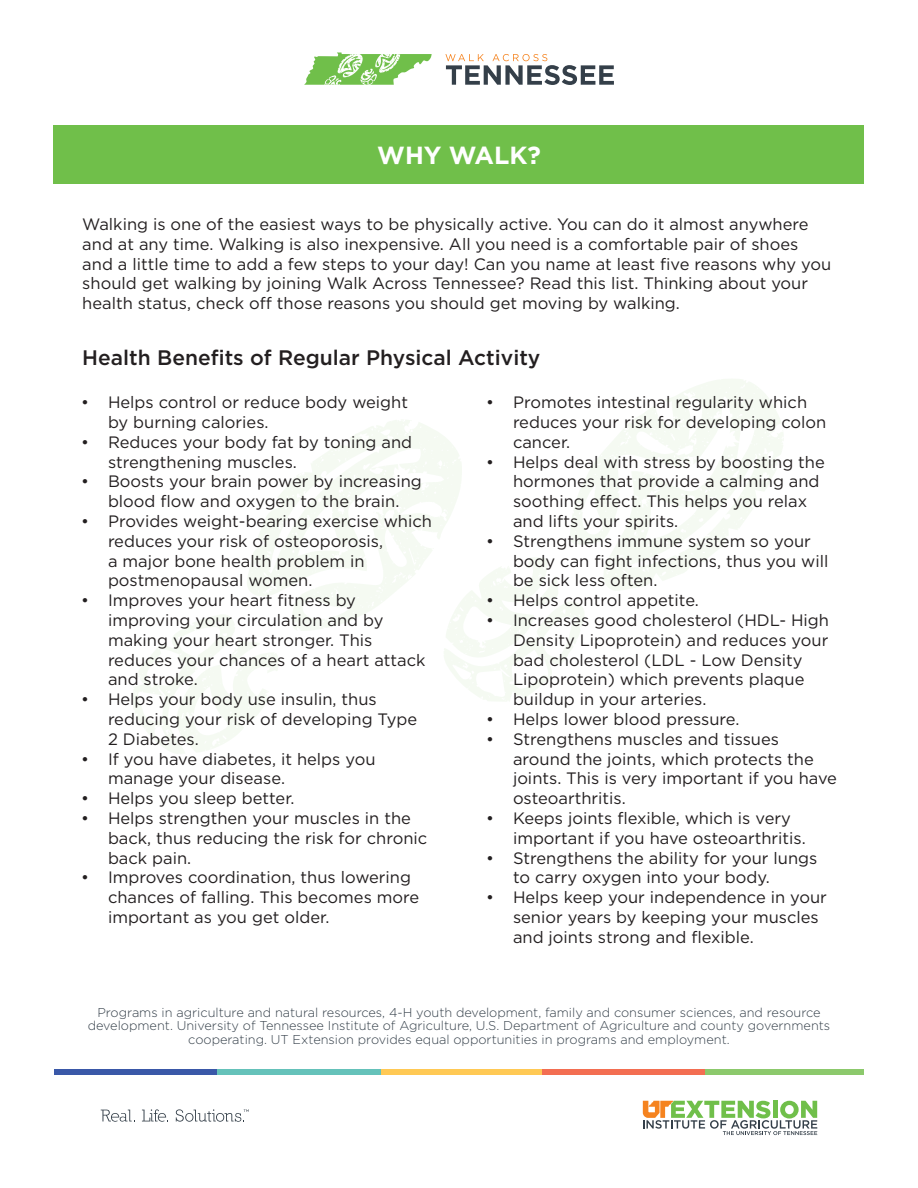
<style>
.page{position:relative;width:918px;height:1188px;background:#fff}
.page>*{position:absolute;margin:0;border:0;box-sizing:border-box;transform-origin:0 0}
.t1{font:700 24.75px "Gotham";color:#fff}
.t2{font:500 21px "Gotham";color:#231f20}
.t3{font:16.5px/19.8px "Gotham";color:#231f20}
.t4{font:300 12.75px/13.5px "Gotham";color:#343f49;text-align:center}
</style>
<div class="page">
<div style="left:380px;top:1070px;width:163px;height:5px;background:#ffc955"></div>
<svg style="left:101px;top:1110px;width:34px;height:12px"></svg>
<svg style="left:142px;top:1109px;width:26px;height:13px"></svg>
<svg style="left:643px;top:1101px;width:174px;height:34px"></svg>
<svg style="left:176px;top:1109px;width:73px;height:13px"></svg>
<div style="left:54px;top:1070px;width:163px;height:5px;background:#3a58a8"></div>
<div style="left:217px;top:1070px;width:164px;height:5px;background:#65c2ba"></div>
<div style="left:543px;top:1070px;width:163px;height:5px;background:#f36e52"></div>
<div style="left:706px;top:1070px;width:158px;height:5px;background:#8cc96c"></div>
<svg style="left:445px;top:54px;width:169px;height:31px"></svg>
<svg style="left:304px;top:52px;width:128px;height:33px"></svg>
<svg style="left:570px;top:379px;width:214px;height:212px"></svg>
<svg style="left:444px;top:557px;width:142px;height:144px"></svg>
<svg style="left:247px;top:420px;width:215px;height:211px"></svg>
<svg style="left:133px;top:613px;width:146px;height:141px"></svg>
<div style="left:53px;top:126px;width:811px;height:58px;background:#70bf4a"></div>
<p class="t1" style="left:377px;top:138px;width:165px">WHY WALK?</p>
<p class="t3" style="left:82px;top:214px;width:750px">Walking is one of the easiest ways to be physically active. You can do it almost anywhere and at any time. Walking is also inexpensive. All you need is a comfortable pair of shoes and a little time to add a few steps to your day! Can you name at least five reasons why you should get walking by joining Walk Across Tennessee? Read this list. Thinking about your health status, check off those reasons you should get moving by walking.</p>
<p class="t2" style="left:82px;top:344px;width:460px">Health Benefits of Regular Physical Activity</p>
<p class="t3" style="left:108px;top:392px;width:302px;text-indent:-27px">• Helps control or reduce body weight by burning calories.</p>
<p class="t3" style="left:108px;top:432px;width:306px;text-indent:-27px">• Reduces your body fat by toning and strengthening muscles.</p>
<p class="t3" style="left:81px;top:471px;width:342px;text-align:center">• Boosts your brain power by increasing blood flow and oxygen to the brain.</p>
<p class="t3" style="left:108px;top:511px;width:326px;text-indent:-27px">• Provides weight-bearing exercise which reduces your risk of osteoporosis,<br>a major bone health problem in postmenopausal women.</p>
<p class="t3" style="left:108px;top:590px;width:319px;text-indent:-27px">• Improves your heart fitness by improving your circulation and by making your heart stronger. This reduces your chances of a heart attack and stroke.</p>
<p class="t3" style="left:108px;top:689px;width:311px;text-indent:-27px">• Helps your body use insulin, thus reducing your risk of developing Type<br>2 Diabetes.</p>
<p class="t3" style="left:108px;top:748px;width:269px;text-indent:-27px">• If you have diabetes, it helps you manage your disease.</p>
<p class="t3" style="left:81px;top:788px;width:215px">• Helps you sleep better.</p>
<p class="t3" style="left:108px;top:808px;width:321px;text-indent:-27px">• Helps strengthen your muscles in the back, thus reducing the risk for chronic back pain.</p>
<p class="t3" style="left:108px;top:867px;width:313px;text-indent:-27px">• Improves coordination, thus lowering chances of falling. This becomes more important as you get older.</p>
<p class="t3" style="left:513px;top:392px;width:315px;text-indent:-27px">• Promotes intestinal regularity which reduces your risk for developing colon cancer.</p>
<p class="t3" style="left:513px;top:451px;width:313px;text-indent:-27px">• Helps deal with stress by boosting the hormones that provide a calming and soothing effect. This helps you relax and lifts your spirits.</p>
<p class="t3" style="left:513px;top:531px;width:317px;text-indent:-27px">• Strengthens immune system so your body can fight infections, thus you will be sick less often.</p>
<p class="t3" style="left:486px;top:590px;width:215px">• Helps control appetite.</p>
<p class="t3" style="left:513px;top:610px;width:318px;text-indent:-27px">• Increases good cholesterol (HDL- High Density Lipoprotein) and reduces your bad cholesterol (LDL - Low Density Lipoprotein) which prevents plaque buildup in your arteries.</p>
<p class="t3" style="left:486px;top:709px;width:255px">• Helps lower blood pressure.</p>
<p class="t3" style="left:513px;top:729px;width:326px;text-indent:-27px">• Strengthens muscles and tissues around the joints, which protects the joints. This is very important if you have osteoarthritis.</p>
<p class="t3" style="left:513px;top:808px;width:294px;text-indent:-27px">• Keeps joints flexible, which is very important if you have osteoarthritis.</p>
<p class="t3" style="left:513px;top:847px;width:306px;text-indent:-27px">• Strengthens the ability for your lungs to carry oxygen into your body.</p>
<p class="t3" style="left:513px;top:887px;width:316px;text-indent:-27px">• Helps keep your independence in your senior years by keeping your muscles and joints strong and flexible.</p>
<p class="t4" style="left:88px;top:1005px;width:744px">Programs in agriculture and natural resources, 4-H youth development, family and consumer sciences, and resource development. University of Tennessee Institute of Agriculture, U.S. Department of Agriculture and county governments cooperating. UT Extension provides equal opportunities in programs and employment.</p>
</div>
